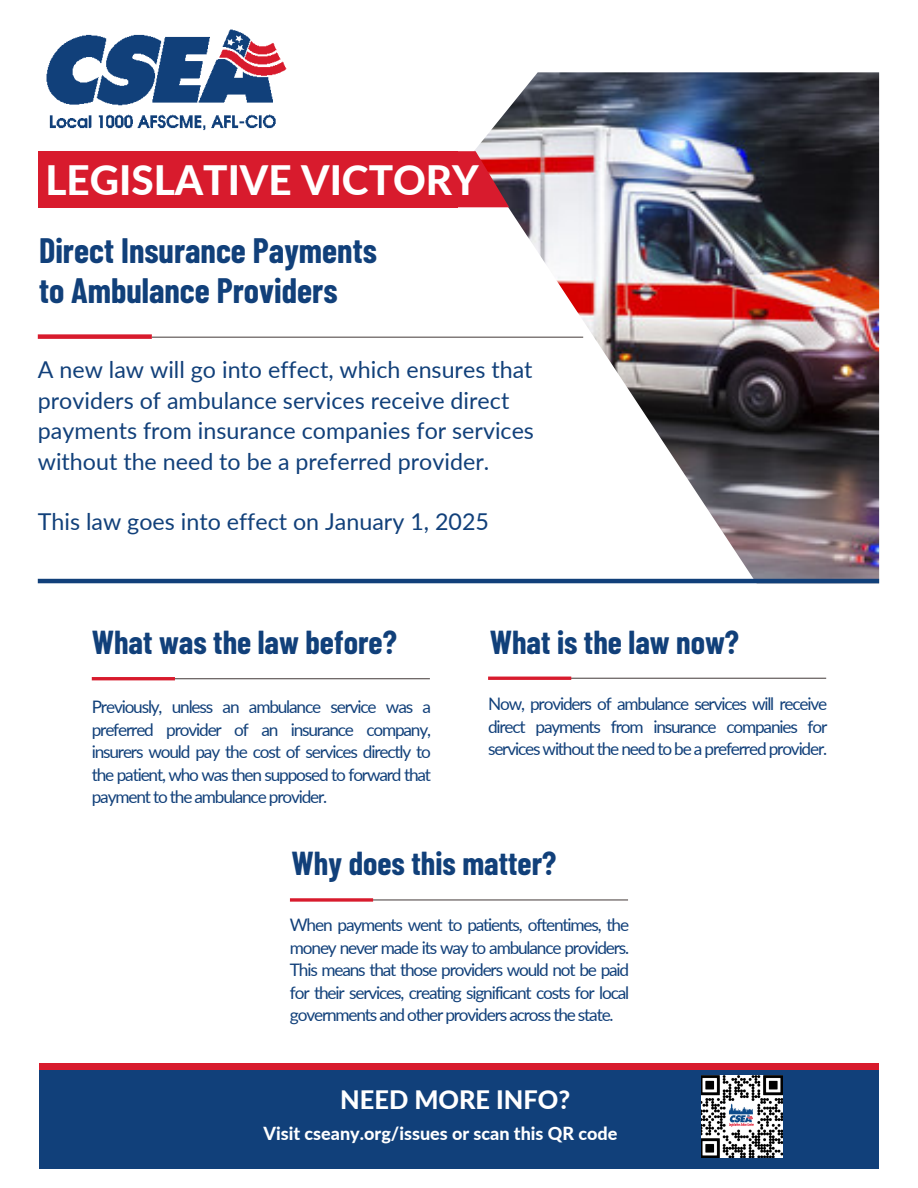
<style>
.page{position:relative;width:918px;height:1188px;background:#fff}
.page>*{position:absolute;margin:0;border:0;box-sizing:border-box;transform-origin:0 0}
.t1{font:800 40.5px "Lato";color:#fff}
.t2{font:700 34.5px "Barlow Condensed";color:#11407a}
.t3{font:700 32.4px "Barlow Condensed";color:#11407a}
.t4{font:800 25.35px "Lato";color:#fff}
.t5{font:23.25px/30.3px "Lato";color:#11407a}
.t6{font:800 18px "Lato";color:#fff}
.t7{font:17.25px/22.5px "Lato";letter-spacing:-.07em;color:#11407a;text-align:justify}
</style>
<div class="page">
<img style="left:474px;top:72px;width:405px;height:507px">
<svg style="left:38px;top:205px;width:719px;height:379px"></svg>
<div style="left:39px;top:1064px;width:840px;height:105px;background:#11407a"></div>
<div style="left:39px;top:1064px;width:840px;height:6px;background:#d81b2d"></div>
<hr style="left:93px;top:678px;width:337px;height:1px;background:#574f4e">
<hr style="left:92px;top:677px;width:83px;height:3px;background:#d81b2d">
<img style="left:46px;top:29px;width:241px;height:102px">
<hr style="left:490px;top:678px;width:336px;height:1px;background:#574f4e">
<hr style="left:488px;top:677px;width:83px;height:3px;background:#d81b2d">
<hr style="left:292px;top:899px;width:336px;height:2px;background:#574f4e">
<svg style="left:290px;top:898px;width:83px;height:4px"></svg>
<hr style="left:152px;top:337px;width:431px;height:1px;background:#574f4e">
<div style="left:38px;top:334px;width:114px;height:5px;background:#d81b2d"></div>
<svg style="left:458px;top:151px;width:51px;height:56px;background:#cd3341"></svg>
<hr style="left:38px;top:579px;width:841px;height:4px;background:#11407a">
<img style="left:701px;top:1076px;width:81px;height:82px">
<div style="left:38px;top:151px;width:420px;height:56px;background:#d81b2d"></div>
<p class="t1" style="left:45px;top:155px;width:435px">LEGISLATIVE VICTORY</p>
<p class="t2" style="left:39px;top:228px;width:339px">Direct Insurance Payments</p>
<p class="t2" style="left:39px;top:269px;width:300px">to Ambulance Providers</p>
<p class="t5" style="left:38px;top:354px;width:498px">A new law will go into effect, which ensures that providers of ambulance services receive direct payments from insurance companies for services without the need to be a preferred provider.</p>
<p class="t5" style="left:38px;top:506px;width:453px">This law goes into effect on January 1, 2025</p>
<p class="t3" style="left:92px;top:621px;width:307px">What was the law before?</p>
<p class="t7" style="left:92px;top:695px;width:341px">Previously, unless an ambulance service was a preferred provider of an insurance company, insurers would pay the cost of services directly to the patient, who was then supposed to forward that payment to the ambulance provider.</p>
<p class="t3" style="left:490px;top:621px;width:251px">What is the law now?</p>
<p class="t7" style="left:488px;top:692px;width:341px">Now, providers of ambulance services will receive direct payments from insurance companies for services without the need to be a preferred provider.</p>
<p class="t3" style="left:292px;top:842px;width:266px">Why does this matter?</p>
<p class="t7" style="left:290px;top:913px;width:341px">When payments went to patients, oftentimes, the money never made its way to ambulance providers.<br>This means that those providers would not be paid for their services, creating significant costs for local governments and other providers across the state.</p>
<p class="t4" style="left:340px;top:1084px;width:232px">NEED MORE INFO?</p>
<p class="t6" style="left:264px;top:1122px;width:355px">Visit cseany.org/issues or scan this QR code</p>
</div>
